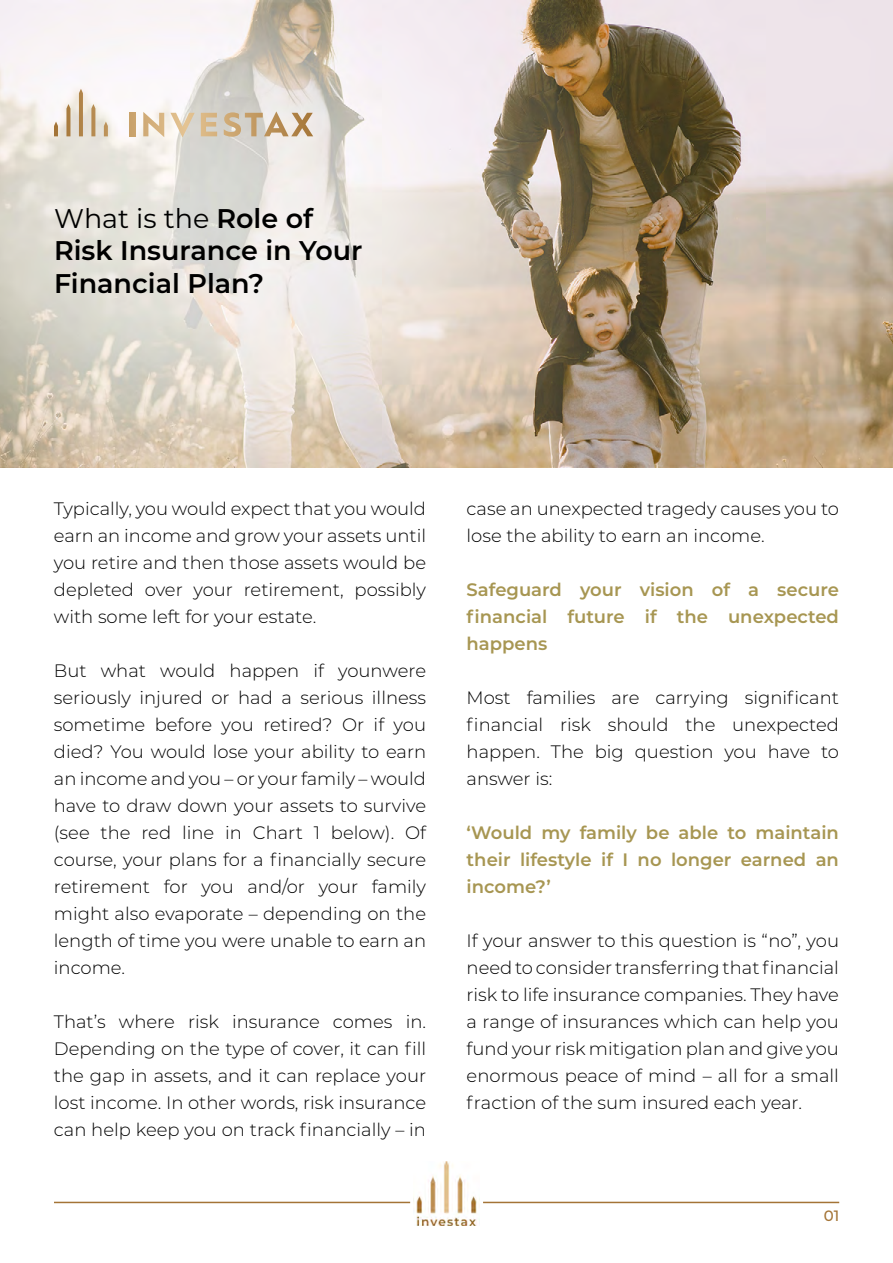
<style>
.page{position:relative;width:893px;height:1263px;background:#fff}
.page>*{position:absolute;margin:0;border:0;box-sizing:border-box;transform-origin:0 0}
.t1{font:600 27px/32.4px "Montserrat";color:#000}
.t2{font:300 18px/27px "Montserrat";color:#000;text-align:justify}
.t3{font:600 18px/27px "Montserrat";color:#a79652;text-align:justify}
.t4{font:500 15px "Montserrat";color:#a47436}
.s1{font-weight:400}
</style>
<div class="page">
<img style="left:413px;top:1161px;width:67px;height:64px">
<hr style="left:54px;top:1202px;width:356px;height:1px;background:#a47436">
<hr style="left:483px;top:1202px;width:356px;height:1px;background:#a47436">
<img style="left:0;top:0;width:893px;height:467px">
<div style="left:130px;top:113px;width:5px;height:23px;background:#caa36c"></div>
<svg style="left:143px;top:112px;width:21px;height:25px"></svg>
<svg style="left:170px;top:113px;width:25px;height:24px"></svg>
<svg style="left:201px;top:113px;width:16px;height:23px"></svg>
<svg style="left:224px;top:111px;width:89px;height:26px;background:#d3c0a7"></svg>
<svg style="left:54px;top:122px;width:4px;height:14px"></svg>
<svg style="left:66px;top:104px;width:4px;height:32px"></svg>
<svg style="left:79px;top:89px;width:4px;height:47px"></svg>
<svg style="left:91px;top:104px;width:4px;height:32px"></svg>
<svg style="left:104px;top:122px;width:4px;height:14px"></svg>
<h1 class="t1" style="left:54px;top:201px;width:310px"><span class="s1">What is the</span> Role of<br>Risk Insurance in Your<br>Financial Plan?</h1>
<p class="t2" style="left:54px;top:495px;width:374px">Typically, you would expect that you would earn an income and grow your assets until you retire and then those assets would be depleted over your retirement, possibly with some left for your estate.</p>
<p class="t2" style="left:54px;top:657px;width:374px">But what would happen if younwere seriously injured or had a serious illness sometime before you retired? Or if you died? You would lose your ability to earn an income and you – or your family – would have to draw down your assets to survive (see the red line in Chart 1 below). Of course, your plans for a financially secure retirement for you and/or your family might also evaporate – depending on the length of time you were unable to earn an income.</p>
<p class="t2" style="left:54px;top:1008px;width:374px">That’s where risk insurance comes in.<br>Depending on the type of cover, it can fill the gap in assets, and it can replace your lost income. In other words, risk insurance can help keep you on track financially – in</p>
<p class="t2" style="left:467px;top:495px;width:374px">case an unexpected tragedy causes you to lose the ability to earn an income.</p>
<p class="t3" style="left:467px;top:575px;width:374px">Safeguard your vision of a secure financial future if the unexpected happens</p>
<p class="t2" style="left:467px;top:684px;width:374px">Most families are carrying significant financial risk should the unexpected happen. The big question you have to answer is:</p>
<p class="t3" style="left:467px;top:818px;width:374px">‘Would my family be able to maintain their lifestyle if I no longer earned an income?’</p>
<p class="t2" style="left:467px;top:927px;width:374px">If your answer to this question is “no”, you need to consider transferring that financial risk to life insurance companies. They have a range of insurances which can help you fund your risk mitigation plan and give you enormous peace of mind – all for a small fraction of the sum insured each year.</p>
<p class="t4" style="left:824px;top:1205px;width:17px">01</p>
</div>
